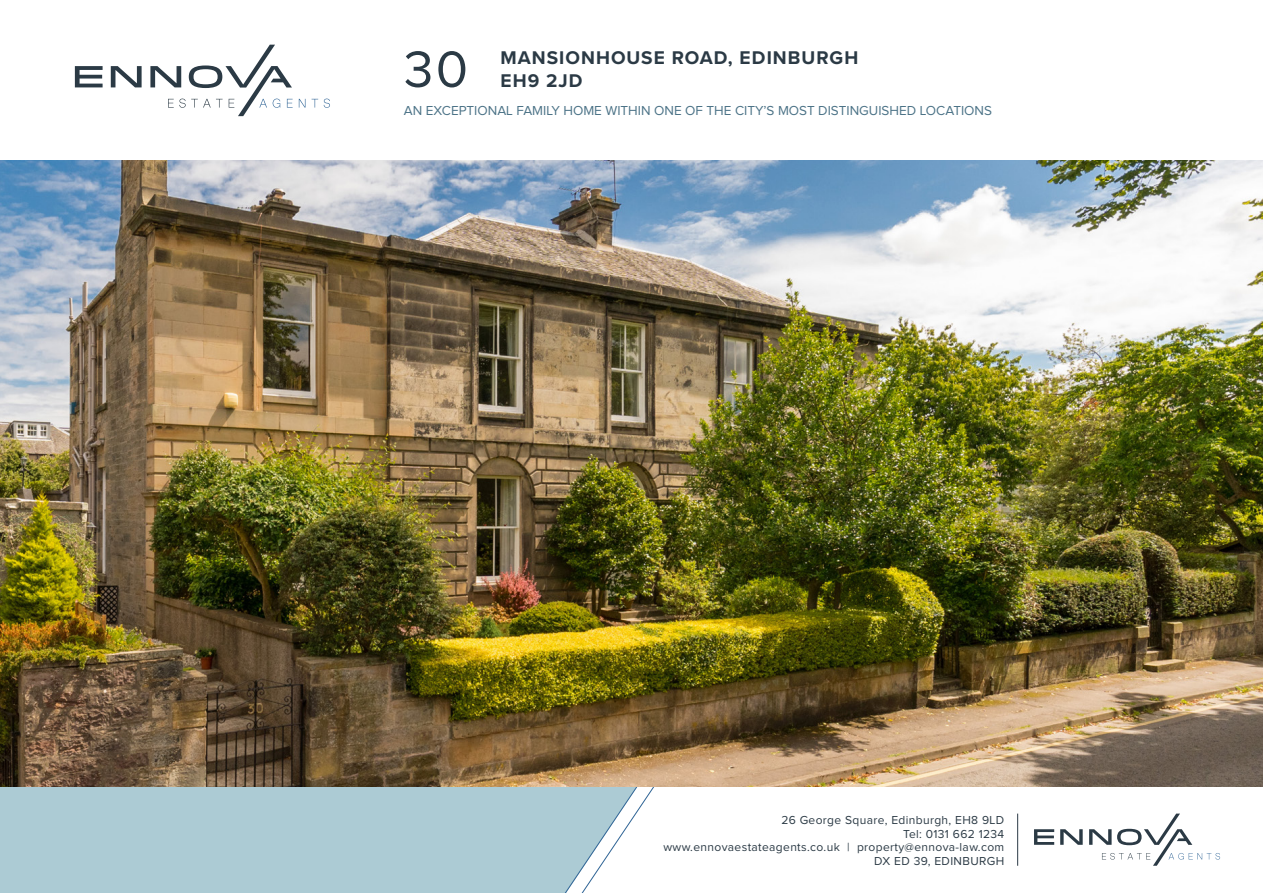
<style>
.page{position:relative;width:1263px;height:893px;background:#fff}
.page>*{position:absolute;margin:0;border:0;box-sizing:border-box;transform-origin:0 0}
.t1{font:52.95px "Proxima Nova";color:#2b3a45}
.t2{font:700 19.05px "Proxima Nova";letter-spacing:.055em;color:#2b3a45}
.t3{font:13.5px "Proxima Nova";color:#4c7387}
.t4{font:12px "Proxima Nova";letter-spacing:.03em;color:#2b3a45}
</style>
<div class="page">
<div style="left:0;top:786px;width:556px;height:107px;background:#accbd4"></div>
<hr style="left:1017px;top:814px;width:1px;height:52px;background:#2b3a45">
<svg style="left:1034px;top:829px;width:20px;height:16px"></svg>
<svg style="left:1060px;top:829px;width:23px;height:16px"></svg>
<svg style="left:1089px;top:814px;width:131px;height:52px"></svg>
<svg style="left:556px;top:786px;width:99px;height:107px"></svg>
<svg style="left:75px;top:66px;width:28px;height:21px"></svg>
<svg style="left:111px;top:66px;width:31px;height:21px"></svg>
<svg style="left:150px;top:45px;width:143px;height:71px"></svg>
<svg style="left:299px;top:99px;width:6px;height:9px"></svg>
<svg style="left:312px;top:99px;width:6px;height:9px"></svg>
<svg style="left:324px;top:99px;width:6px;height:9px"></svg>
<img style="left:0;top:161px;width:1263px;height:625px">
<p class="t2" style="left:500px;top:43px;width:359px">MANSIONHOUSE ROAD, EDINBURGH</p>
<p class="t2" style="left:500px;top:66px;width:84px">EH9 2JD</p>
<p class="t3" style="left:404px;top:104px;width:590px">AN EXCEPTIONAL FAMILY HOME WITHIN ONE OF THE CITY’S MOST DISTINGUISHED LOCATIONS</p>
<p class="t1" style="left:404px;top:45px;width:66px">30</p>
<p class="t4" style="left:781px;top:815px;width:224px">26 George Square, Edinburgh, EH8 9LD</p>
<p class="t4" style="left:903px;top:828px;width:102px">Tel: 0131 662 1234</p>
<p class="t4" style="left:663px;top:842px;width:342px">www.ennovaestateagents.co.uk | property@ennova-law.com</p>
<p class="t4" style="left:874px;top:855px;width:132px">DX ED 39, EDINBURGH</p>
</div>
